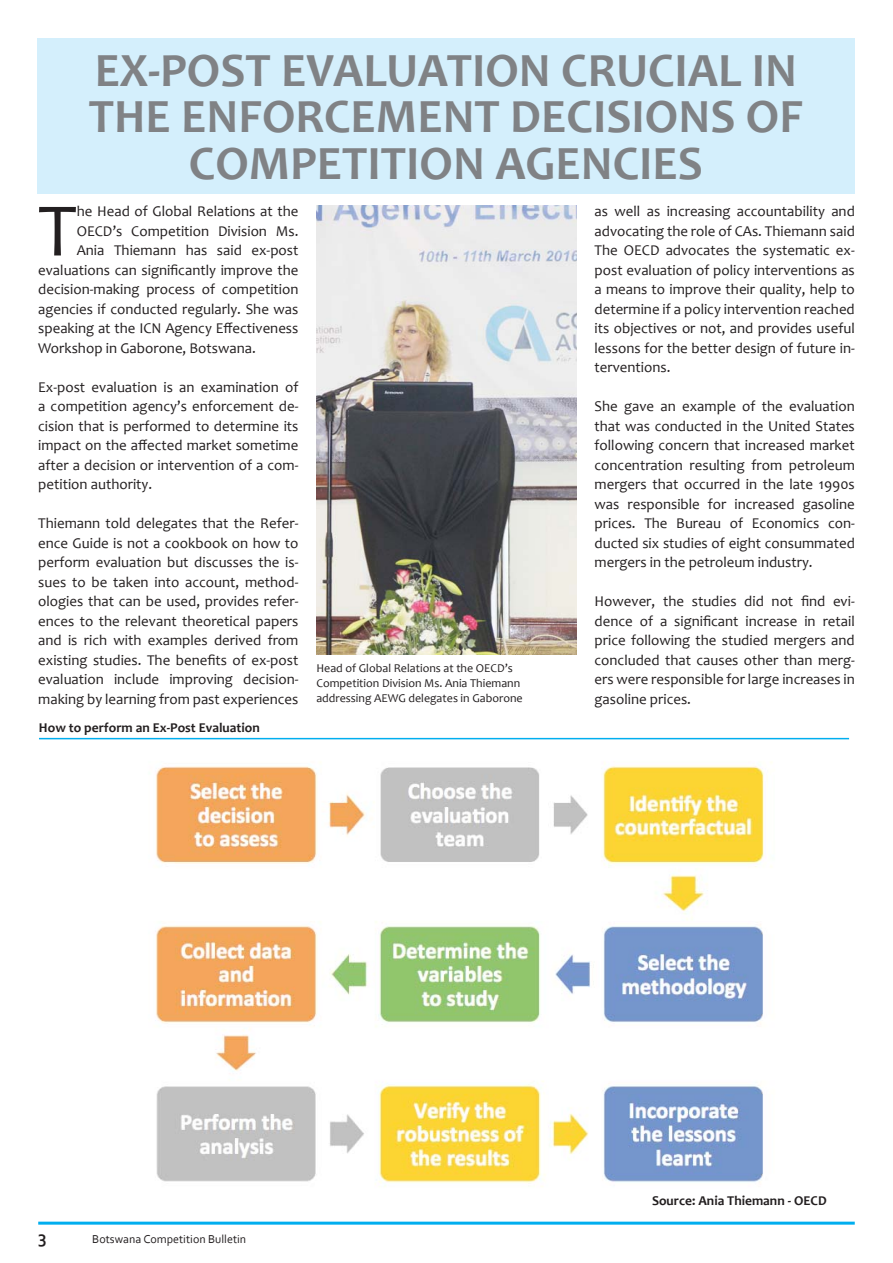
<style>
.page{position:relative;width:893px;height:1263px;background:#fff}
.page>*{position:absolute;margin:0;border:0;box-sizing:border-box;transform-origin:0 0}
.t1{font:76.35px "Candara";color:#231f20}
.t2{font:700 48px/46.5px "Candara";color:#808285;text-align:center}
.t3{font:700 18px "Corbel";color:#231f20}
.t4{font:15px/19.5px "Candara";color:#231f20;text-align:justify}
.t5{font:700 13.5px "Candara";color:#231f20}
.t6{font:12px/15px "Candara";color:#231f20}
.t7{font:12px "Corbel";color:#231f20}
</style>
<div class="page">
<div style="left:37px;top:38px;width:818px;height:156px;background:#d4effc"></div>
<hr style="left:38px;top:1222px;width:817px;height:3px;background:#00aeef">
<img style="left:156px;top:762px;width:616px;height:425px">
<img style="left:316px;top:206px;width:260px;height:448px">
<hr style="left:39px;top:738px;width:810px;height:1px;background:#00aeef">
<h2 class="t2" style="left:89px;top:46px;width:715px">EX-POST EVALUATION CRUCIAL IN<br>THE ENFORCEMENT DECISIONS OF<br>COMPETITION AGENCIES</h2>
<h1 class="t1" style="left:38px;top:183px;width:40px">T</h1>
<p class="t4" style="left:77px;top:202px;width:223px">he Head of Global Relations at the</p>
<p class="t4" style="left:77px;top:221px;width:223px">OECD’s Competition Division Ms.</p>
<p class="t4" style="left:77px;top:241px;width:223px">Ania Thiemann has said ex-post</p>
<p class="t4" style="left:38px;top:260px;width:262px">evaluations can significantly improve the</p>
<p class="t4" style="left:38px;top:280px;width:262px">decision-making process of competition</p>
<p class="t4" style="left:38px;top:299px;width:262px">agencies if conducted regularly. She was</p>
<p class="t4" style="left:38px;top:319px;width:262px">speaking at the ICN Agency Effectiveness</p>
<p class="t4" style="left:38px;top:338px;width:219px">Workshop in Gaborone, Botswana.</p>
<p class="t4" style="left:38px;top:377px;width:262px">Ex-post evaluation is an examination of a competition agency’s enforcement de&shy;cision that is performed to determine its impact on the affected market sometime after a decision or intervention of a com&shy;petition authority.</p>
<p class="t4" style="left:38px;top:514px;width:262px">Thiemann told delegates that the Refer&shy;ence Guide is not a cookbook on how to perform evaluation but discusses the is&shy;sues to be taken into account, method&shy;ologies that can be used, provides refer&shy;ences to the relevant theoretical papers and is rich with examples derived from existing studies. The benefits of ex-post evaluation include improving decision&shy;making by learning from past experiences</p>
<p class="t5" style="left:39px;top:719px;width:222px">How to perform an Ex-Post Evaluation</p>
<p class="t6" style="left:316px;top:660px;width:208px">Head of Global Relations at the OECD’s<br>Competition Division Ms. Ania Thiemann addressing AEWG delegates in Gaborone</p>
<p class="t4" style="left:594px;top:202px;width:262px">as well as increasing accountability and advocating the role of CAs. Thiemann said The OECD advocates the systematic ex&shy;post evaluation of policy interventions as a means to improve their quality, help to determine if a policy intervention reached its objectives or not, and provides useful lessons for the better design of future in&shy;terventions.</p>
<p class="t4" style="left:594px;top:397px;width:262px">She gave an example of the evaluation that was conducted in the United States following concern that increased market concentration resulting from petroleum mergers that occurred in the late 1990s was responsible for increased gasoline prices. The Bureau of Economics con&shy;ducted six studies of eight consummated mergers in the petroleum industry.</p>
<p class="t4" style="left:594px;top:592px;width:262px">However, the studies did not find evi&shy;dence of a significant increase in retail price following the studied mergers and concluded that causes other than merg&shy;ers were responsible for large increases in gasoline prices.</p>
<p class="t3" style="left:38px;top:1226px;width:10px">3</p>
<p class="t7" style="left:92px;top:1232px;width:156px">Botswana Competition Bulletin</p>
<p class="t5" style="left:652px;top:1192px;width:176px">Source: Ania Thiemann - OECD</p>
</div>
